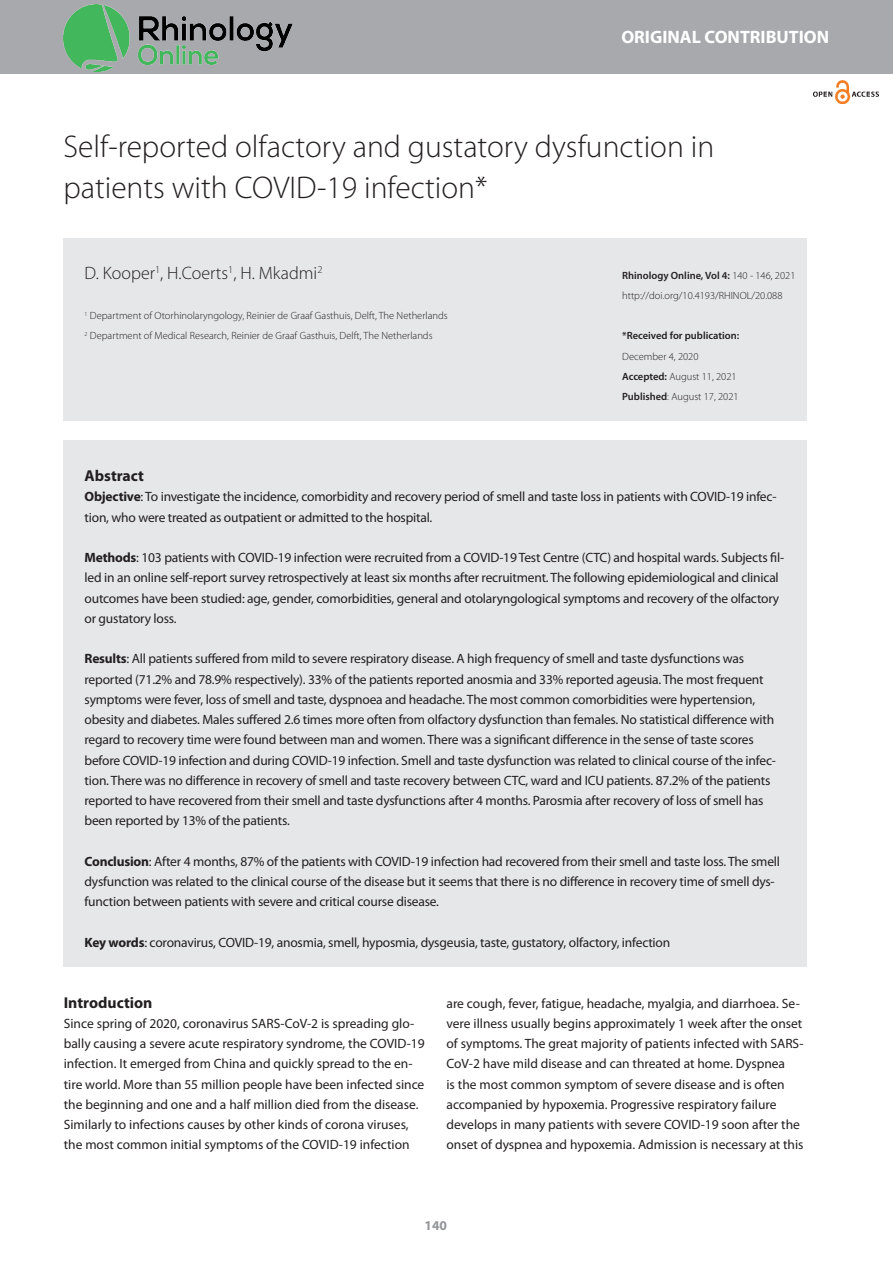
<style>
.page{position:relative;width:893px;height:1263px;background:#fff}
.page>*{position:absolute;margin:0;border:0;box-sizing:border-box;transform-origin:0 0}
.t1{font:300 31.5px/40.5px "Myriad Pro";color:#231f20}
.noten{font:300 18px "Myriad Pro";color:#231f20}
.Original_Contributio{font:700 18px "Myriad Pro";color:#fff}
.Kopje{font:700 15.75px "Myriad Pro";color:#231f20}
.Kopje-2{font:13.5px/20.2px "Myriad Pro";letter-spacing:-.015em;color:#231f20}
.Paginering{font:700 13.5px "Myriad Pro";color:#939598}
.noten-2{font:300 10.5px "Myriad Pro";color:#231f20}
.noten-3{font:600 10.5px "Myriad Pro";color:#231f20}
.s1{font-weight:300}
.s2{font-weight:600}
.s3{font-weight:700}
</style>
<div class="page">
<div style="left:0;top:0;width:893px;height:74px;background:#a8a9ad"></div>
<div style="left:63px;top:441px;width:744px;height:526px;background:#e6e7e9"></div>
<div style="left:63px;top:238px;width:744px;height:182px;background:#e6e7e9"></div>
<img style="left:64px;top:5px;width:229px;height:66px">
<img style="left:813px;top:80px;width:66px;height:24px">
<p class="Original_Contributio" style="left:621px;top:27px;width:209px">ORIGINAL CONTRIBUTION</p>
<p class="t1" style="left:63px;top:127px;width:652px">Self-reported olfactory and gustatory dysfunction in patients with COVID-19 infection*</p>
<p class="noten" style="left:85px;top:263px;width:239px">D. Kooper<sup>1</sup>, H.Coerts<sup>1</sup>, H. Mkadmi<sup>2</sup></p>
<p class="noten-2" style="left:85px;top:310px;width:365px"><sup>1</sup> Department of Otorhinolaryngology, Reinier de Graaf Gasthuis, Delft, The Netherlands</p>
<p class="noten-2" style="left:85px;top:330px;width:349px"><sup>2</sup> Department of Medical Research, Reinier de Graaf Gasthuis, Delft, The Netherlands</p>
<p class="noten-3" style="left:622px;top:269px;width:175px">Rhinology Online, Vol 4: <span class="s1">140 - 146, 2021</span></p>
<p class="noten-2" style="left:622px;top:289px;width:162px">http://doi.org/10.4193/RHINOL/20.088</p>
<p class="noten-3" style="left:622px;top:330px;width:119px">*Received for publication:</p>
<p class="noten-2" style="left:622px;top:350px;width:78px">December 4, 2020</p>
<p class="noten-2" style="left:622px;top:370px;width:116px"><span class="s2">Accepted:</span> August 11, 2021</p>
<p class="noten-2" style="left:622px;top:391px;width:118px"><span class="s2">Published</span>: August 17, 2021</p>
<p class="Kopje" style="left:85px;top:467px;width:61px">Abstract</p>
<p class="Kopje-2" style="left:85px;top:487px;width:693px"><span class="s3">Objective</span>: To investigate the incidence, comorbidity and recovery period of smell and taste loss in patients with COVID-19 infec&shy;tion, who were treated as outpatient or admitted to the hospital.</p>
<p class="Kopje-2" style="left:85px;top:548px;width:701px"><span class="s3">Methods</span>: 103 patients with COVID-19 infection were recruited from a COVID-19 Test Centre (CTC) and hospital wards. Subjects fil&shy;led in an online self-report survey retrospectively at least six months after recruitment. The following epidemiological and clinical outcomes have been studied: age, gender, comorbidities, general and otolaryngological symptoms and recovery of the olfactory or gustatory loss.</p>
<p class="Kopje-2" style="left:85px;top:649px;width:693px"><span class="s3">Results</span>: All patients suffered from mild to severe respiratory disease. A high frequency of smell and taste dysfunctions was reported (71.2% and 78.9% respectively). 33% of the patients reported anosmia and 33% reported ageusia. The most frequent symptoms were fever, loss of smell and taste, dyspnoea and headache. The most common comorbidities were hypertension, obesity and diabetes. Males suffered 2.6 times more often from olfactory dysfunction than females. No statistical difference with regard to recovery time were found between man and women. There was a significant difference in the sense of taste scores before COVID-19 infection and during COVID-19 infection. Smell and taste dysfunction was related to clinical course of the infec&shy;tion. There was no difference in recovery of smell and taste recovery between CTC, ward and ICU patients. 87.2% of the patients reported to have recovered from their smell and taste dysfunctions after 4 months. Parosmia after recovery of loss of smell has been reported by 13% of the patients.</p>
<p class="Kopje-2" style="left:85px;top:851px;width:697px"><span class="s3">Conclusion</span>: After 4 months, 87% of the patients with COVID-19 infection had recovered from their smell and taste loss. The smell dysfunction was related to the clinical course of the disease but it seems that there is no difference in recovery time of smell dys&shy;function between patients with severe and critical course disease.</p>
<p class="Kopje-2" style="left:85px;top:932px;width:587px"><span class="s3">Key words</span>: coronavirus, COVID-19, anosmia, smell, hyposmia, dysgeusia, taste, gustatory, olfactory, infection</p>
<p class="Kopje" style="left:64px;top:993px;width:90px">Introduction</p>
<p class="Kopje-2" style="left:64px;top:1013px;width:362px">Since spring of 2020, coronavirus SARS-CoV-2 is spreading glo&shy;bally causing a severe acute respiratory syndrome, the COVID-19 infection. It emerged from China and quickly spread to the en&shy;tire world. More than 55 million people have been infected since the beginning and one and a half million died from the disease.</p>
<p class="Kopje-2" style="left:64px;top:1115px;width:347px">Similarly to infections causes by other kinds of corona viruses, the most common initial symptoms of the COVID-19 infection</p>
<p class="Kopje-2" style="left:446px;top:993px;width:359px">are cough, fever, fatigue, headache, myalgia, and diarrhoea. Se&shy;vere illness usually begins approximately 1 week after the onset of symptoms. The great majority of patients infected with SARS-CoV-2 have mild disease and can threated at home. Dyspnea<br>is the most common symptom of severe disease and is often accompanied by hypoxemia. Progressive respiratory failure develops in many patients with severe COVID-19 soon after the onset of dyspnea and hypoxemia. Admission is necessary at this</p>
<p class="Paginering" style="left:425px;top:1218px;width:24px">140</p>
</div>
